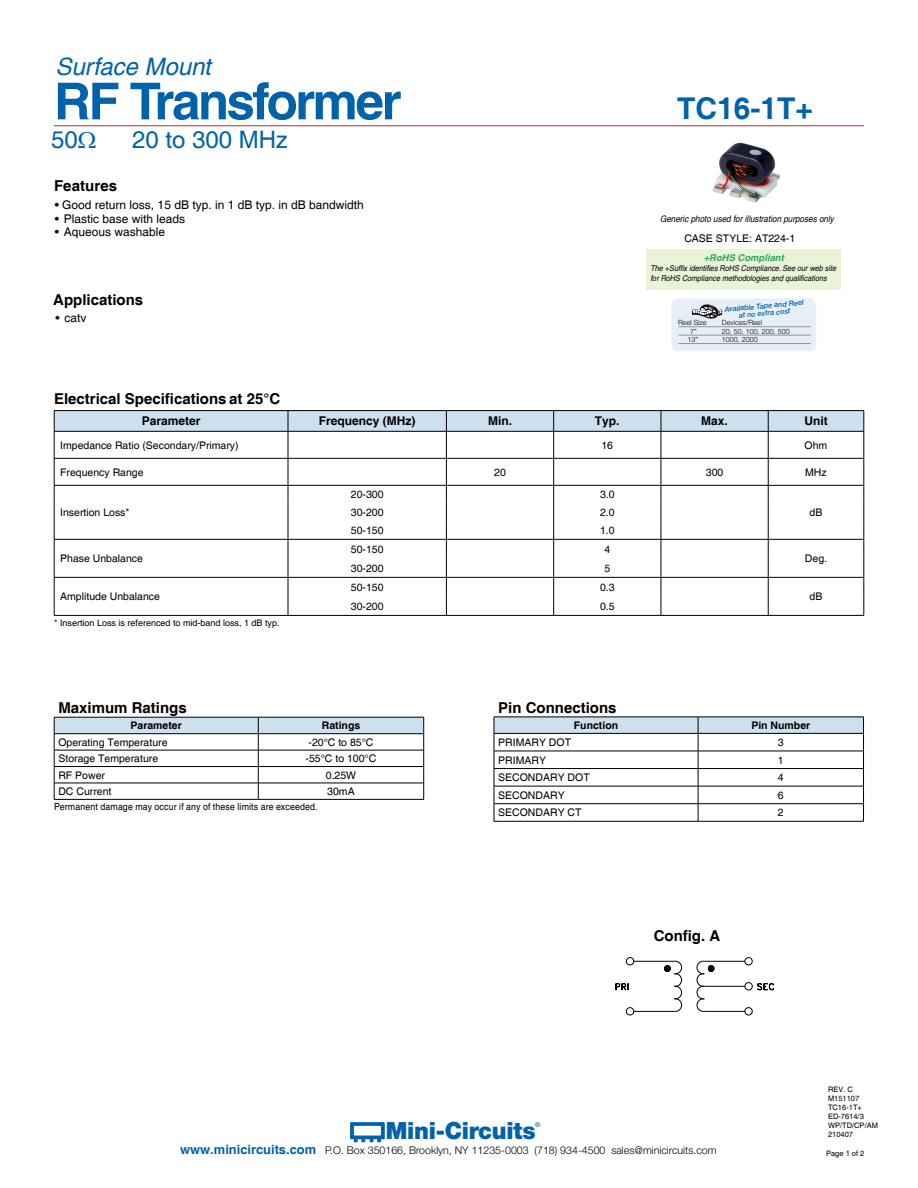
<style>
.page{position:relative;width:918px;height:1188px;background:#fff}
.page>*{position:absolute;margin:0;border:0;box-sizing:border-box;transform-origin:0 0}
.t1{font:700 51px "Helvetica";letter-spacing:-.045em;color:#0062ab}
.FEATURES_APPLICATION{font:700 30px "Helvetica";color:#0062ab}
.t2{font:italic 24px "Helvetica";letter-spacing:-.005em;color:#0062ab}
.t3{font:24px "Helvetica";color:#0062ab}
.t4{font:900 23.7px "Helvetica Neue";letter-spacing:-.015em;color:#0062ab}
.section_heading{font:700 15px "Helvetica";color:#000}
.BODY_HEADLINE{font:700 15px "Helvetica";letter-spacing:.005em;color:#000}
.FEATURES_APPLICATION-2{font:12px "Helvetica";color:#000}
.t5{font:700 12px "Helvetica";color:#000}
.t6{font:300 10.65px "Helvetica Neue";color:#000}
.table_text{font:10.5px "Helvetica";color:#000}
.t7{font:700 10.5px "Helvetica";color:#000}
.note{font:9.75px "Helvetica";letter-spacing:.02em;color:#000;scale:.9 1}
.t8{font:italic 700 9.45px "Helvetica";color:rgb(0 148 68/.8)}
.t9{font:9px "Helvetica";color:#000}
.t10{font:italic 9px "Helvetica";color:#000;scale:.9 1}
.t11{font:italic 8.1px/9.8px "Helvetica";letter-spacing:-.005em;color:#000;scale:.9 1}
.Body_text{font:7.5px "Helvetica";color:#000}
.t12{font:300 7.2px "Helvetica Neue";color:#000}
.t13{font:italic 500 7.2px/7.2px "Helvetica Neue";color:#0062ab;text-align:center}
.t14{font:500 6.6px "Helvetica Neue";color:#0062ab}
.s1{font-family:"Helvetica";font-weight:700;font-size:12.9px;color:#0062ab}
</style>
<div class="page">
<svg style="left:350px;top:1122px;width:35px;height:20px"></svg>
<hr style="left:54px;top:125px;width:810px;height:1px;background:#d2232a">
<svg style="left:54px;top:717px;width:370px;height:82px"></svg>
<hr style="left:54px;top:799px;width:204px;height:1px;background:#000">
<hr style="left:258px;top:799px;width:166px;height:1px;background:#000">
<svg style="left:494px;top:717px;width:370px;height:104px"></svg>
<hr style="left:494px;top:803px;width:204px;height:1px;background:#000">
<hr style="left:698px;top:803px;width:165px;height:1px;background:#000">
<hr style="left:494px;top:821px;width:204px;height:1px;background:#000">
<hr style="left:698px;top:821px;width:166px;height:1px;background:#000">
<div style="left:646px;top:249px;width:195px;height:41px;background:#eaf2d8"></div>
<div style="left:671px;top:299px;width:145px;height:52px;background:#e6eff7;border-radius:7px"></div>
<hr style="left:679px;top:343px;width:132px;height:1px;background:#939598">
<hr style="left:679px;top:335px;width:132px;height:1px;background:#939598">
<hr style="left:679px;top:326px;width:132px;height:1px;background:#939598">
<svg style="left:692px;top:304px;width:30px;height:15px"></svg>
<img style="left:712px;top:142px;width:67px;height:61px">
<div style="left:745px;top:1007px;width:8px;height:8px;border:1px solid #000;border-radius:50%"></div>
<div style="left:745px;top:957px;width:8px;height:8px;border:1px solid #000;border-radius:50%"></div>
<div style="left:626px;top:1007px;width:8px;height:8px;border:1px solid #000;border-radius:50%"></div>
<div style="left:626px;top:957px;width:8px;height:8px;border:1px solid #000;border-radius:50%"></div>
<svg style="left:615px;top:958px;width:160px;height:54px"></svg>
<hr style="left:704px;top:986px;width:41px;height:1px;background:#000">
<hr style="left:54px;top:410px;width:234px;height:1px;background:#000">
<hr style="left:288px;top:410px;width:158px;height:1px;background:#000">
<hr style="left:446px;top:410px;width:108px;height:1px;background:#000">
<hr style="left:554px;top:410px;width:107px;height:1px;background:#000">
<hr style="left:661px;top:410px;width:107px;height:1px;background:#000">
<hr style="left:768px;top:410px;width:96px;height:1px;background:#000">
<svg style="left:54px;top:411px;width:811px;height:204px"></svg>
<hr style="left:54px;top:615px;width:234px;height:1px;background:#000">
<hr style="left:288px;top:615px;width:158px;height:1px;background:#000">
<hr style="left:446px;top:615px;width:108px;height:1px;background:#000">
<hr style="left:554px;top:615px;width:107px;height:1px;background:#000">
<hr style="left:661px;top:615px;width:107px;height:1px;background:#000">
<hr style="left:768px;top:615px;width:96px;height:1px;background:#000">
<h3 class="t2" style="left:56px;top:53px;width:157px">Surface Mount</h3>
<h1 class="t1" style="left:54px;top:70px;width:349px">RF Transformer</h1>
<p class="t3" style="left:51px;top:125px;width:28px">50</p>
<p class="t3" style="left:132px;top:125px;width:157px">20 to 300 MHz</p>
<p class="BODY_HEADLINE" style="left:54px;top:176px;width:65px">Features</p>
<p class="FEATURES_APPLICATION-2" style="left:55px;top:198px;width:311px">• Good return loss, 15 dB typ. in 1 dB typ. in dB bandwidth</p>
<p class="FEATURES_APPLICATION-2" style="left:55px;top:212px;width:132px">• Plastic base with leads</p>
<p class="FEATURES_APPLICATION-2" style="left:55px;top:225px;width:112px">• Aqueous washable</p>
<p class="section_heading" style="left:53px;top:290px;width:92px">Applications</p>
<p class="FEATURES_APPLICATION-2" style="left:56px;top:310px;width:33px">• catv</p>
<p class="section_heading" style="left:54px;top:389px;width:228px">Electrical Specifications at 25°C</p>
<p class="FEATURES_APPLICATION" style="left:677px;top:90px;width:137px">TC16-1T+</p>
<p class="t10" style="left:660px;top:214px;width:195px">Generic photo used for illustration purposes only</p>
<p class="table_text" style="left:684px;top:232px;width:112px">CASE STYLE: AT224-1</p>
<p class="t8" style="left:704px;top:252px;width:82px">+RoHS Compliant</p>
<p class="t11" style="left:651px;top:263px;width:208px">The +Suffix identifies RoHS Compliance. See our web site for RoHS Compliance methodologies and qualifications</p>
<p class="t13" style="left:724px;top:306px;width:81px;rotate:-5deg">Available Tape and Reel at no extra cost</p>
<p class="t12" style="left:678px;top:318px;width:30px">Reel Size</p>
<p class="t12" style="left:722px;top:318px;width:42px">Devices/Reel</p>
<p class="t12" style="left:690px;top:327px;width:8px">7”</p>
<p class="t12" style="left:722px;top:327px;width:70px">20, 50, 100, 200, 500</p>
<p class="t12" style="left:687px;top:335px;width:12px">13”</p>
<p class="t12" style="left:722px;top:335px;width:38px">1000, 2000</p>
<p class="t5" style="left:142px;top:414px;width:60px">Parameter</p>
<p class="t5" style="left:319px;top:414px;width:98px">Frequency (MHz)</p>
<p class="t5" style="left:488px;top:414px;width:25px">Min.</p>
<p class="t5" style="left:595px;top:414px;width:26px">Typ.</p>
<p class="t5" style="left:701px;top:414px;width:28px">Max.</p>
<p class="t5" style="left:804px;top:414px;width:25px">Unit</p>
<p class="table_text" style="left:60px;top:439px;width:180px">Impedance Ratio (Secondary/Primary)</p>
<p class="table_text" style="left:601px;top:439px;width:13px">16</p>
<p class="table_text" style="left:805px;top:439px;width:24px">Ohm</p>
<p class="table_text" style="left:60px;top:466px;width:85px">Frequency Range</p>
<p class="table_text" style="left:494px;top:466px;width:13px">20</p>
<p class="table_text" style="left:706px;top:466px;width:19px">300</p>
<p class="table_text" style="left:805px;top:466px;width:23px">MHz</p>
<p class="table_text" style="left:60px;top:506px;width:71px">Insertion Loss*</p>
<p class="table_text" style="left:351px;top:488px;width:34px">20-300</p>
<p class="table_text" style="left:600px;top:488px;width:16px">3.0</p>
<p class="table_text" style="left:351px;top:506px;width:34px">30-200</p>
<p class="table_text" style="left:600px;top:506px;width:16px">2.0</p>
<p class="table_text" style="left:810px;top:506px;width:14px">dB</p>
<p class="table_text" style="left:351px;top:524px;width:34px">50-150</p>
<p class="table_text" style="left:600px;top:524px;width:16px">1.0</p>
<p class="table_text" style="left:60px;top:552px;width:84px">Phase Unbalance</p>
<p class="table_text" style="left:60px;top:590px;width:101px">Amplitude Unbalance</p>
<p class="t9" style="left:54px;top:618px;width:227px">* Insertion Loss is referenced to mid-band loss, 1 dB typ.</p>
<p class="table_text" style="left:351px;top:543px;width:34px">50-150</p>
<p class="table_text" style="left:604px;top:543px;width:7px">4</p>
<p class="table_text" style="left:351px;top:562px;width:34px">30-200</p>
<p class="table_text" style="left:604px;top:562px;width:7px">5</p>
<p class="table_text" style="left:351px;top:581px;width:34px">50-150</p>
<p class="table_text" style="left:600px;top:581px;width:16px">0.3</p>
<p class="table_text" style="left:351px;top:600px;width:34px">30-200</p>
<p class="table_text" style="left:600px;top:600px;width:16px">0.5</p>
<p class="table_text" style="left:805px;top:552px;width:24px">Deg.</p>
<p class="table_text" style="left:810px;top:590px;width:14px">dB</p>
<p class="section_heading" style="left:58px;top:699px;width:130px">Maximum Ratings</p>
<p class="t7" style="left:131px;top:719px;width:53px">Parameter</p>
<p class="t7" style="left:322px;top:719px;width:40px">Ratings</p>
<p class="table_text" style="left:58px;top:736px;width:111px">Operating Temperature</p>
<p class="table_text" style="left:309px;top:736px;width:67px">-20°C to 85°C</p>
<p class="table_text" style="left:58px;top:752px;width:101px">Storage Temperature</p>
<p class="table_text" style="left:306px;top:752px;width:72px">-55°C to 100°C</p>
<p class="table_text" style="left:58px;top:769px;width:48px">RF Power</p>
<p class="table_text" style="left:326px;top:769px;width:32px">0.25W</p>
<p class="table_text" style="left:58px;top:785px;width:55px">DC Current</p>
<p class="table_text" style="left:327px;top:785px;width:29px">30mA</p>
<p class="note" style="left:54px;top:801px;width:295px">Permanent damage may occur if any of these limits are exceeded.</p>
<p class="section_heading" style="left:498px;top:698px;width:120px">Pin Connections</p>
<p class="t7" style="left:574px;top:719px;width:46px">Function</p>
<p class="t7" style="left:751px;top:719px;width:60px">Pin Number</p>
<p class="table_text" style="left:498px;top:736px;width:74px">PRIMARY DOT</p>
<p class="table_text" style="left:778px;top:736px;width:7px">3</p>
<p class="table_text" style="left:498px;top:754px;width:49px">PRIMARY</p>
<p class="table_text" style="left:778px;top:754px;width:7px">1</p>
<p class="table_text" style="left:498px;top:771px;width:93px">SECONDARY DOT</p>
<p class="table_text" style="left:778px;top:771px;width:7px">4</p>
<p class="table_text" style="left:498px;top:789px;width:68px">SECONDARY</p>
<p class="table_text" style="left:778px;top:789px;width:7px">6</p>
<p class="table_text" style="left:498px;top:807px;width:85px">SECONDARY CT</p>
<p class="table_text" style="left:778px;top:807px;width:7px">2</p>
<p class="section_heading" style="left:654px;top:926px;width:68px">Config. A</p>
<h3 class="t4" style="left:386px;top:1117px;width:151px">Mini-Circuits</h3>
<p class="t14" style="left:535px;top:1121px;width:7px">®</p>
<p class="t6" style="left:180px;top:1144px;width:538px"><span class="s1">www.minicircuits.com</span> P.O. Box 350166, Brooklyn, NY 11235-0003 (718) 934-4500 sales@minicircuits.com</p>
<p class="Body_text" style="left:828px;top:1085px;width:27px">REV. C</p>
<p class="Body_text" style="left:828px;top:1094px;width:33px">M151107</p>
<p class="Body_text" style="left:828px;top:1103px;width:35px">TC16-1T+</p>
<p class="Body_text" style="left:828px;top:1112px;width:37px">ED-7614/3</p>
<p class="Body_text" style="left:828px;top:1121px;width:52px">WP/TD/CP/AM</p>
<p class="Body_text" style="left:828px;top:1130px;width:27px">210407</p>
<p class="Body_text" style="left:826px;top:1149px;width:40px">Page 1 of 2</p>
</div>
